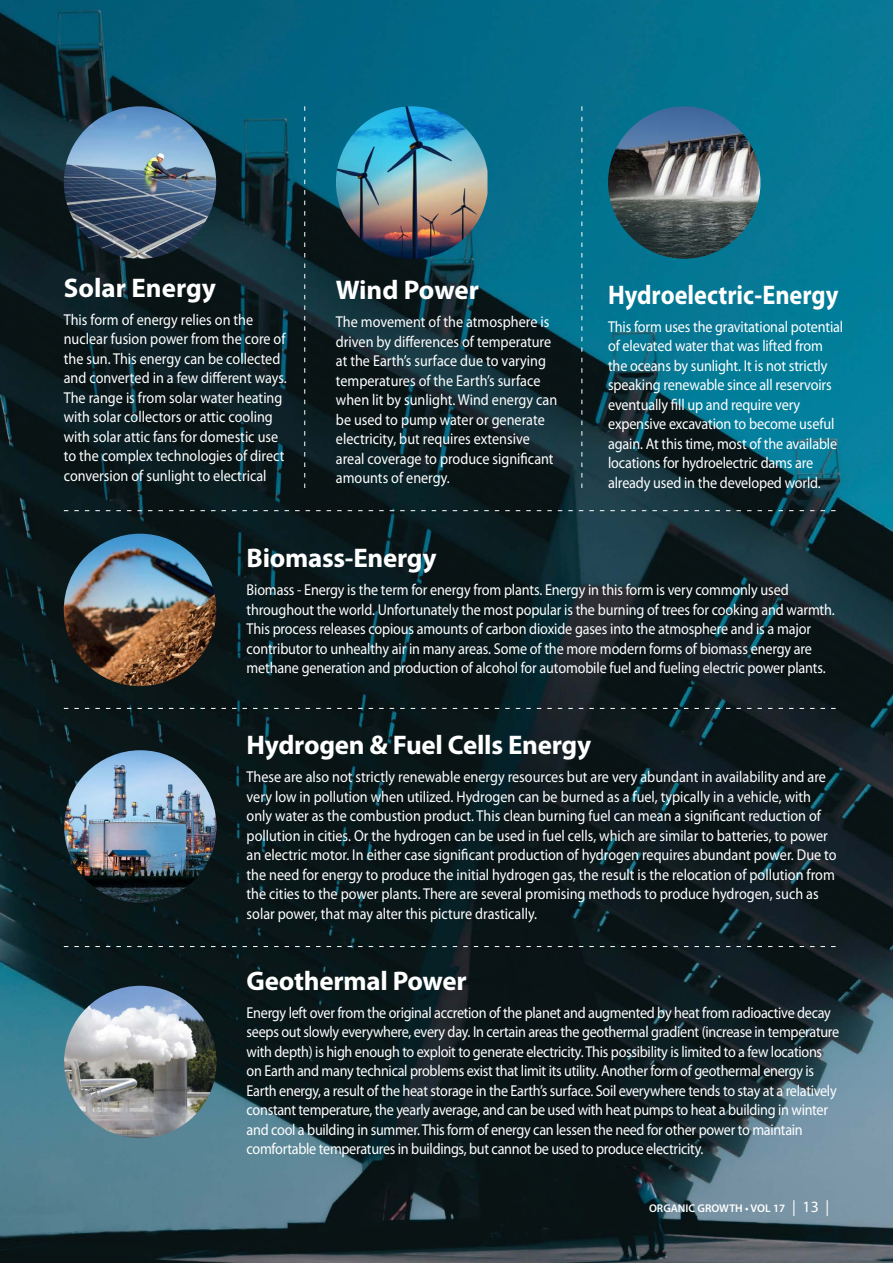
<style>
.page{position:relative;width:893px;height:1263px;background:#fff}
.page>*{position:absolute;margin:0;border:0;box-sizing:border-box;transform-origin:0 0}
.t1{font:700 27px "Myriad Pro";letter-spacing:-.01em;color:#fff}
.t2{font:700 27px "Myriad Pro";letter-spacing:-.01em;color:#fff;scale:.9 1}
.t3{font:15.75px/19.5px "Myriad Pro";letter-spacing:-.01em;color:#fff;scale:.9 1}
.t4{font:600 11.25px "Myriad Pro";color:#fff}
.s1{font-weight:400;font-size:15.75px}
</style>
<div class="page">
<img style="left:0;top:0;width:893px;height:1263px">
<img style="left:64px;top:106px;width:152px;height:153px;border-radius:76px">
<img style="left:336px;top:106px;width:151px;height:153px">
<img style="left:608px;top:106px;width:152px;height:153px;border-radius:76px">
<img style="left:64px;top:534px;width:152px;height:152px;border-radius:76px">
<img style="left:64px;top:750px;width:153px;height:153px;border-radius:76px">
<svg style="left:304px;top:106px;width:1px;height:382px"></svg>
<svg style="left:581px;top:106px;width:1px;height:382px"></svg>
<svg style="left:64px;top:510px;width:772px;height:1px"></svg>
<svg style="left:64px;top:708px;width:772px;height:1px"></svg>
<svg style="left:64px;top:946px;width:772px;height:1px"></svg>
<img style="left:64px;top:986px;width:153px;height:152px;border-radius:76px">
<h1 class="t1" style="left:64px;top:270px;width:154px">Solar Energy</h1>
<p class="t3" style="left:64px;top:309px;width:249px">This form of energy relies on the nuclear fusion power from the core of the sun. This energy can be collected and converted in a few different ways.<br>The range is from solar water heating with solar collectors or attic cooling with solar attic fans for domestic use to the complex technologies of direct conversion of sunlight to electrical</p>
<h1 class="t1" style="left:336px;top:273px;width:144px">Wind Power</h1>
<p class="t3" style="left:336px;top:312px;width:247px">The movement of the atmosphere is driven by differences of temperature at the Earth’s surface due to varying temperatures of the Earth’s surface when lit by sunlight. Wind energy can be used to pump water or generate electricity, but requires extensive areal coverage to produce significant amounts of energy.</p>
<h1 class="t2" style="left:608px;top:277px;width:257px">Hydroelectric-Energy</h1>
<p class="t3" style="left:608px;top:316px;width:263px">This form uses the gravitational potential of elevated water that was lifted from the oceans by sunlight. It is not strictly speaking renewable since all reservoirs eventually fill up and require very expensive excavation to become useful again. At this time, most of the available locations for hydroelectric dams are already used in the developed world.</p>
<h1 class="t1" style="left:247px;top:540px;width:191px">Biomass-Energy</h1>
<p class="t3" style="left:247px;top:580px;width:655px">Biomass - Energy is the term for energy from plants. Energy in this form is very commonly used throughout the world. Unfortunately the most popular is the burning of trees for cooking and warmth.<br>This process releases copious amounts of carbon dioxide gases into the atmosphere and is a major contributor to unhealthy air in many areas. Some of the more modern forms of biomass energy are methane generation and production of alcohol for automobile fuel and fueling electric power plants.</p>
<h1 class="t1" style="left:247px;top:728px;width:346px">Hydrogen &amp; Fuel Cells Energy</h1>
<p class="t3" style="left:247px;top:767px;width:657px">These are also not strictly renewable energy resources but are very abundant in availability and are very low in pollution when utilized. Hydrogen can be burned as a fuel, typically in a vehicle, with only water as the combustion product. This clean burning fuel can mean a significant reduction of pollution in cities. Or the hydrogen can be used in fuel cells, which are similar to batteries, to power an electric motor. In either case significant production of hydrogen requires abundant power. Due to the need for energy to produce the initial hydrogen gas, the result is the relocation of pollution from the cities to the power plants. There are several promising methods to produce hydrogen, such as solar power, that may alter this picture drastically.</p>
<h1 class="t1" style="left:247px;top:963px;width:221px">Geothermal Power</h1>
<p class="t3" style="left:247px;top:1002px;width:660px">Energy left over from the original accretion of the planet and augmented by heat from radioactive decay seeps out slowly everywhere, every day. In certain areas the geothermal gradient (increase in temperature with depth) is high enough to exploit to generate electricity. This possibility is limited to a few locations on Earth and many technical problems exist that limit its utility. Another form of geothermal energy is Earth energy, a result of the heat storage in the Earth’s surface. Soil everywhere tends to stay at a relatively constant temperature, the yearly average, and can be used with heat pumps to heat a building in winter and cool a building in summer. This form of energy can lessen the need for other power to maintain comfortable temperatures in buildings, but cannot be used to produce electricity.</p>
<p class="t4" style="left:649px;top:1201px;width:182px">ORGANIC GROWTH • VOL 17 <span class="s1">| 13 |</span></p>
</div>
